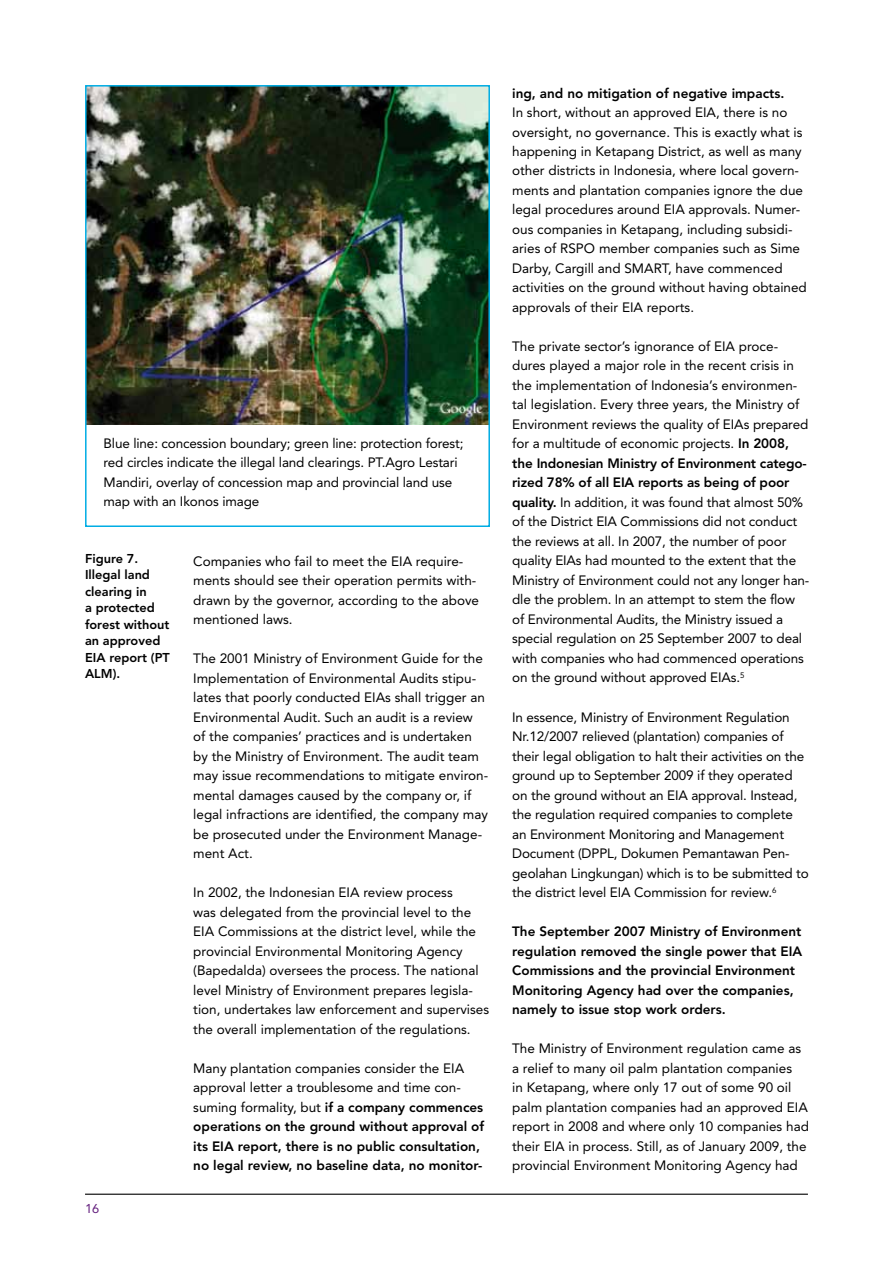
<style>
.page{position:relative;width:893px;height:1263px;background:#fff}
.page>*{position:absolute;margin:0;border:0;box-sizing:border-box;transform-origin:0 0}
.t1{font:13.5px/19.5px "Avenir LT Std";color:#000}
.t2{font:800 13.5px/19.5px "Avenir LT Std";color:#000}
.t3{font:800 12.75px/16.5px "Avenir LT Std";color:#000}
.t4{font:12.75px "Avenir LT Std";color:#64207e}
.s1{font-weight:400}
.s2{font-weight:800}
</style>
<div class="page">
<hr style="left:85px;top:1193px;width:723px;height:2px;background:#000">
<img style="left:88px;top:88px;width:399px;height:337px">
<div style="left:85px;top:85px;width:405px;height:442px;border:2px solid #00ade4"></div>
<p class="t1" style="left:104px;top:433px;width:362px">Blue line: concession boundary; green line: protection forest; red circles indicate the illegal land clearings. PT.Agro Lestari Mandiri, overlay of concession map and provincial land use map with an Ikonos image</p>
<p class="t3" style="left:85px;top:550px;width:86px">Figure 7.<br>Illegal land clearing in<br>a protected forest without an approved<br>EIA report (PT<br>ALM).</p>
<p class="t4" style="left:85px;top:1201px;width:16px">16</p>
<p class="t1" style="left:193px;top:551px;width:287px">Companies who fail to meet the EIA require&shy;ments should see their operation permits with&shy;drawn by the governor, according to the above mentioned laws.</p>
<p class="t1" style="left:193px;top:649px;width:296px">The 2001 Ministry of Environment Guide for the Implementation of Environmental Audits stipu&shy;lates that poorly conducted EIAs shall trigger an Environmental Audit. Such an audit is a review of the companies’ practices and is undertaken by the Ministry of Environment. The audit team may issue recommendations to mitigate environ&shy;mental damages caused by the company or, if legal infractions are identified, the company may be prosecuted under the Environment Manage&shy;ment Act.</p>
<p class="t1" style="left:193px;top:883px;width:297px">In 2002, the Indonesian EIA review process<br>was delegated from the provincial level to the EIA Commissions at the district level, while the provincial Environmental Monitoring Agency (Bapedalda) oversees the process. The national level Ministry of Environment prepares legisla&shy;tion, undertakes law enforcement and supervises the overall implementation of the regulations.</p>
<p class="t2" style="left:193px;top:1058px;width:292px"><span class="s1">Many plantation companies consider the EIA approval letter a troublesome and time con&shy;suming formality, but</span> if a company commences operations on the ground without approval of its EIA report, there is no public consultation, no legal review, no baseline data, no monitor-</p>
<p class="t2" style="left:512px;top:83px;width:274px">ing, and no mitigation of negative impacts.</p>
<p class="t1" style="left:512px;top:103px;width:296px">In short, without an approved EIA, there is no oversight, no governance. This is exactly what is happening in Ketapang District, as well as many other districts in Indonesia, where local govern&shy;ments and plantation companies ignore the due legal procedures around EIA approvals. Numer&shy;ous companies in Ketapang, including subsidi&shy;aries of RSPO member companies such as Sime Darby, Cargill and SMART, have commenced activities on the ground without having obtained approvals of their EIA reports.</p>
<p class="t1" style="left:512px;top:337px;width:299px">The private sector’s ignorance of EIA proce&shy;dures played a major role in the recent crisis in the implementation of Indonesia’s environmen&shy;tal legislation. Every three years, the Ministry of Environment reviews the quality of EIAs prepared for a multitude of economic projects. <span class="s2">In 2008, the Indonesian Ministry of Environment catego&shy;rized 78% of all EIA reports as being of poor quality.</span> In addition, it was found that almost 50% of the District EIA Commissions did not conduct the reviews at all. In 2007, the number of poor quality EIAs had mounted to the extent that the Ministry of Environment could not any longer han&shy;dle the problem. In an attempt to stem the flow of Environmental Audits, the Ministry issued a special regulation on 25 September 2007 to deal with companies who had commenced operations on the ground without approved EIAs.<sup>5</sup></p>
<p class="t1" style="left:512px;top:707px;width:298px">In essence, Ministry of Environment Regulation Nr.12/2007 relieved (plantation) companies of their legal obligation to halt their activities on the ground up to September 2009 if they operated on the ground without an EIA approval. Instead, the regulation required companies to complete an Environment Monitoring and Management Document (DPPL, Dokumen Pemantawan Pen&shy;geolahan Lingkungan) which is to be submitted to the district level EIA Commission for review.<sup>6</sup></p>
<p class="t2" style="left:512px;top:922px;width:291px">The September 2007 Ministry of Environment regulation removed the single power that EIA Commissions and the provincial Environment Monitoring Agency had over the companies, namely to issue stop work orders.</p>
<p class="t1" style="left:512px;top:1039px;width:298px">The Ministry of Environment regulation came as a relief to many oil palm plantation companies<br>in Ketapang, where only 17 out of some 90 oil palm plantation companies had an approved EIA report in 2008 and where only 10 companies had their EIA in process. Still, as of January 2009, the provincial Environment Monitoring Agency had</p>
</div>
